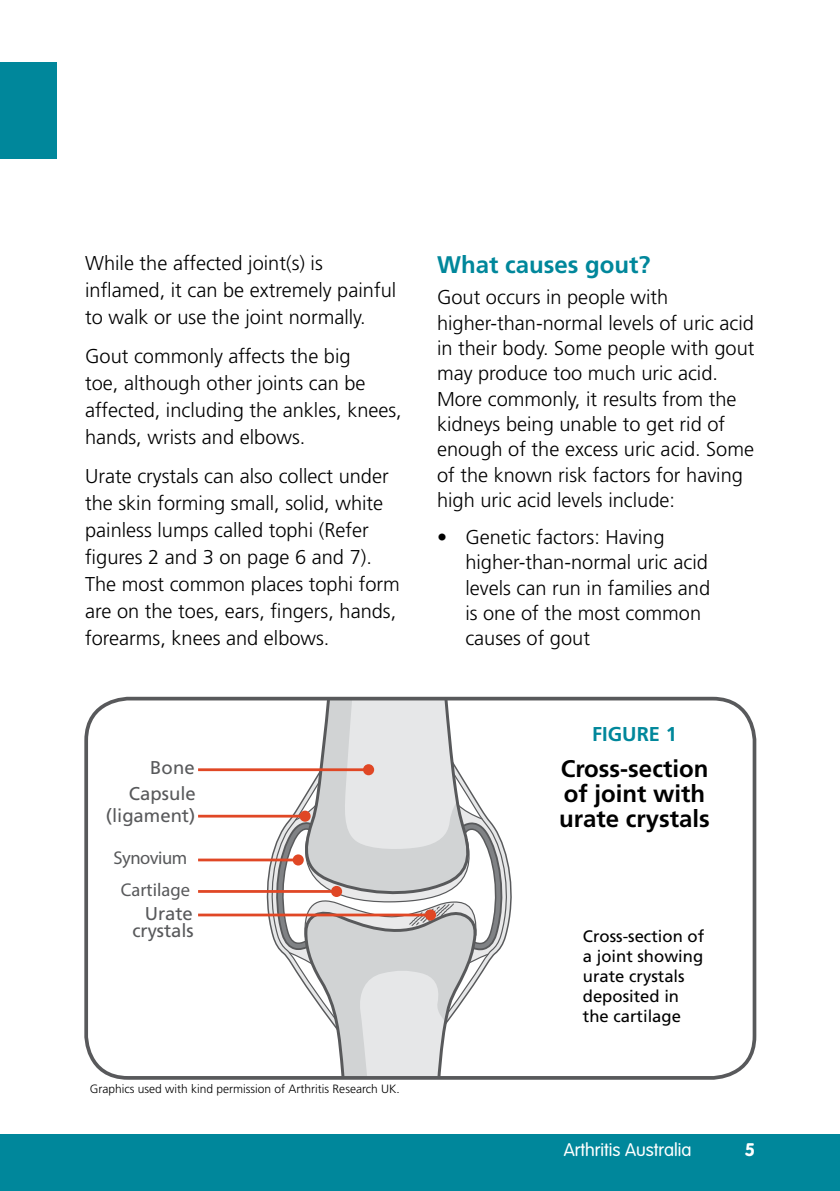
<style>
.page{position:relative;width:840px;height:1191px;background:#fff}
.page>*{position:absolute;margin:0;border:0;box-sizing:border-box;transform-origin:0 0}
.t1{font:700 24px/25px "Frutiger";color:#000}
.t2{font:700 24px "Frutiger";color:#00879b}
.t3{font:300 20px/25.4px "Frutiger";color:#000}
.t4{font:700 20px "Frutiger";color:#00879b}
.t5{font:18.4px/22.2px "Frutiger";color:#58595b;text-align:right}
.t6{font:18.4px/32px "Myriad Pro";letter-spacing:.005em;color:#58595b;text-align:center}
.t7{font:300 18px "VAG Rounded";color:#fff}
.t8{font:700 18px "VAG Rounded";color:#fff}
.t9{font:16.6px/20px "Frutiger";color:#000}
.t10{font:300 12px "Frutiger";color:#000}
</style>
<div class="page">
<div style="left:0;top:1134px;width:839px;height:57px;background:#00879b"></div>
<div style="left:0;top:62px;width:57px;height:97px;background:#00879b"></div>
<svg style="left:267px;top:702px;width:244px;height:372px"></svg>
<div style="left:84px;top:697px;width:672px;height:382px;border:4px solid #58595b;border-radius:42px"></div>
<hr style="left:198px;top:768px;width:170px;height:3px;background:#e04725">
<div style="left:363px;top:764px;width:11px;height:11px;background:#e04725;border-radius:50%"></div>
<hr style="left:198px;top:858px;width:100px;height:3px;background:#e04725">
<div style="left:292px;top:854px;width:11px;height:11px;background:#e04725;border-radius:50%"></div>
<hr style="left:198px;top:890px;width:138px;height:3px;background:#e04725">
<div style="left:331px;top:886px;width:11px;height:11px;background:#e04725;border-radius:50%"></div>
<hr style="left:198px;top:814px;width:107px;height:3px;background:#e04725">
<div style="left:299px;top:810px;width:11px;height:11px;background:#e04725;border-radius:50%"></div>
<hr style="left:198px;top:913px;width:232px;height:3px;background:#e04725">
<div style="left:425px;top:909px;width:11px;height:11px;background:#e04725;border-radius:50%"></div>
<p class="t3" style="left:85px;top:250px;width:312px;line-height:27.2px">While the affected joint(s) is inflamed, it can be extremely painful to walk or use the joint normally.</p>
<p class="t3" style="left:85px;top:343px;width:318px;line-height:27px">Gout commonly affects the big<br>toe, although other joints can be affected, including the ankles, knees, hands, wrists and elbows.</p>
<p class="t3" style="left:85px;top:462px;width:316px;line-height:27px">Urate crystals can also collect under the skin forming small, solid, white painless lumps called tophi (Refer figures 2 and 3 on page 6 and 7).<br>The most common places tophi form are on the toes, ears, fingers, hands, forearms, knees and elbows.</p>
<p class="t5" style="left:150px;top:756px;width:46px">Bone</p>
<p class="t5" style="left:106px;top:782px;width:91px">Capsule (ligament)</p>
<p class="t6" style="left:113px;top:842px;width:78px">Synovium<br>Cartilage</p>
<p class="t5" style="left:132px;top:904px;width:63px;line-height:17.6px">Urate crystals</p>
<p class="t10" style="left:90px;top:1082px;width:311px">Graphics used with kind permission of Arthritis Research UK.</p>
<p class="t2" style="left:437px;top:251px;width:215px">What causes gout?</p>
<p class="t3" style="left:437px;top:285px;width:319px">Gout occurs in people with higher-than-normal levels of uric acid in their body. Some people with gout may produce too much uric acid.<br>More commonly, it results from the kidneys being unable to get rid of enough of the excess uric acid. Some of the known risk factors for having high uric acid levels include:</p>
<p class="t3" style="left:465px;top:524px;width:246px;text-indent:-28px">• Genetic factors: Having higher-than-normal uric acid levels can run in families and is one of the most common causes of gout</p>
<p class="t4" style="left:592px;top:722px;width:86px">FIGURE 1</p>
<p class="t1" style="left:559px;top:756px;width:152px">Cross-section of joint with urate crystals</p>
<p class="t9" style="left:582px;top:926px;width:123px">Cross-section of a joint showing urate crystals deposited in the cartilage</p>
<p class="t7" style="left:563px;top:1139px;width:129px">Arthritis Australia</p>
<p class="t8" style="left:744px;top:1139px;width:12px">5</p>
</div>
